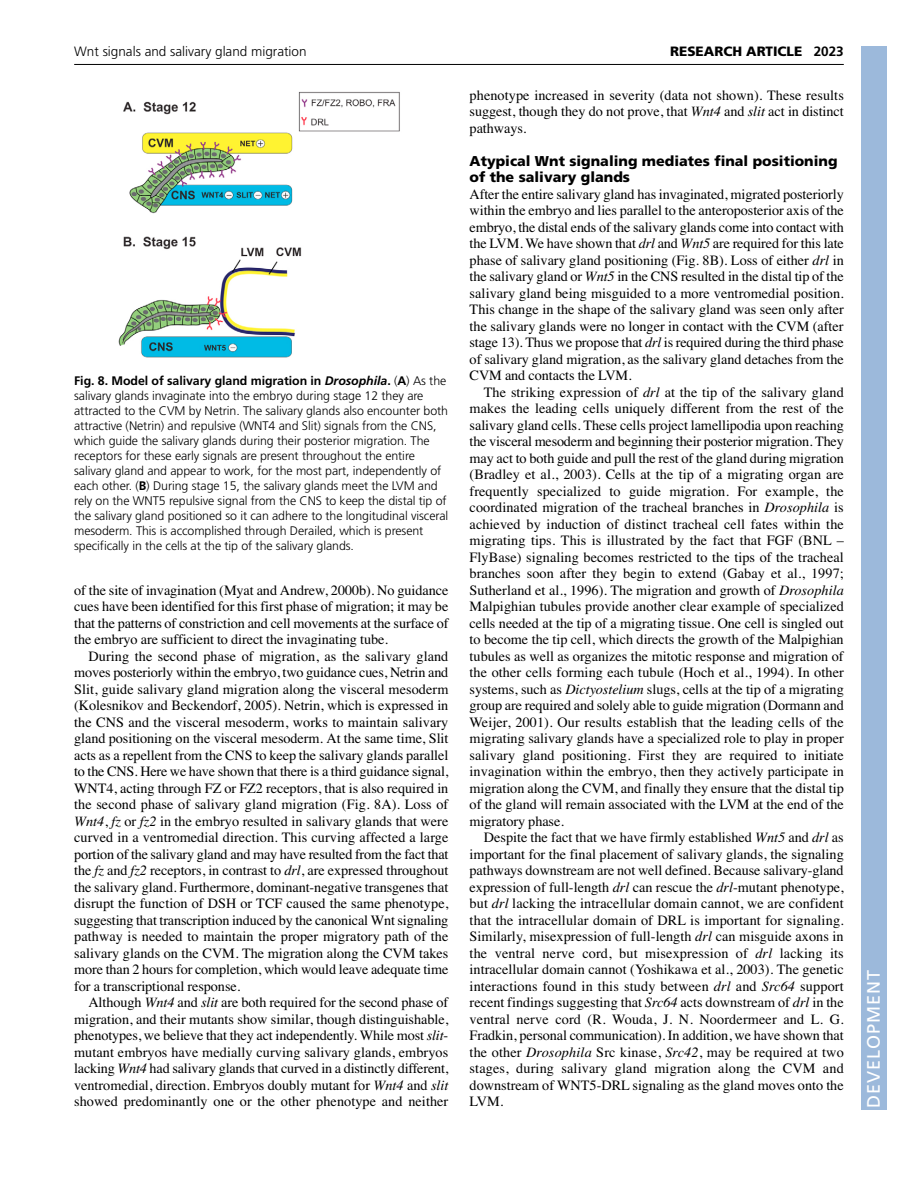
<style>
.page{position:relative;width:918px;height:1188px;background:#fff}
.page>*{position:absolute;margin:0;border:0;box-sizing:border-box;transform-origin:0 0}
.t1{font:18px "Frutiger LT Std";letter-spacing:.055em;color:#fff}
.t2{font:14.25px/16.5px "Times";letter-spacing:-.005em;color:#000;text-align:justify}
.t3{font:900 14.25px/16.5px "Frutiger LT Std";color:#000}
.t4{font:300 13.5px "Frutiger LT Std";color:#000}
.t5{font:900 13.5px "Frutiger LT Std";color:#000}
.t6{font:300 12.3px/15px "Frutiger LT Std";letter-spacing:-.005em;color:#000}
.s1{font-weight:700}
.s2{font-weight:700;font-style:italic}
.s3{font-style:italic}
</style>
<div class="page">
<div style="left:861px;top:46px;width:25px;height:1064px;background:#9cb9db"></div>
<hr style="left:74px;top:64px;width:770px;height:1px;background:#000">
<img style="left:118px;top:91px;width:282px;height:267px">
<p class="t4" style="left:74px;top:46px;width:234px">Wnt signals and salivary gland migration</p>
<p class="t5" style="left:670px;top:46px;width:175px">RESEARCH ARTICLE <span class="s1">2023</span></p>
<p class="t6" style="left:74px;top:374px;width:376px"><span class="s1">Fig. 8. Model of salivary gland migration in</span> <span class="s2">Drosophila</span><span class="s1">.</span> (<span class="s1">A</span>) As the salivary glands invaginate into the embryo during stage 12 they are attracted to the CVM by Netrin. The salivary glands also encounter both attractive (Netrin) and repulsive (WNT4 and Slit) signals from the CNS, which guide the salivary glands during their posterior migration. The receptors for these early signals are present throughout the entire salivary gland and appear to work, for the most part, independently of each other. (<span class="s1">B</span>) During stage 15, the salivary glands meet the LVM and rely on the WNT5 repulsive signal from the CNS to keep the distal tip of the salivary gland positioned so it can adhere to the longitudinal visceral mesoderm. This is accomplished through Derailed, which is present specifically in the cells at the tip of the salivary glands.</p>
<p class="t2" style="left:74px;top:583px;width:376px">of the site of invagination (Myat and Andrew, 2000b). No guidance cues have been identified for this first phase of migration; it may be that the patterns of constriction and cell movements at the surface of the embryo are sufficient to direct the invaginating tube.</p>
<p class="t2" style="left:74px;top:649px;width:376px;text-indent:14px">During the second phase of migration, as the salivary gland moves posteriorly within the embryo, two guidance cues, Netrin and Slit, guide salivary gland migration along the visceral mesoderm (Kolesnikov and Beckendorf, 2005). Netrin, which is expressed in the CNS and the visceral mesoderm, works to maintain salivary gland positioning on the visceral mesoderm. At the same time, Slit acts as a repellent from the CNS to keep the salivary glands parallel to the CNS. Here we have shown that there is a third guidance signal, WNT4, acting through FZ or FZ2 receptors, that is also required in the second phase of salivary gland migration (Fig. 8A). Loss of <span class="s3">Wnt4</span>, <span class="s3">fz</span> or <span class="s3">fz2</span> in the embryo resulted in salivary glands that were curved in a ventromedial direction. This curving affected a large portion of the salivary gland and may have resulted from the fact that the <span class="s3">fz</span> and <span class="s3">fz2</span> receptors, in contrast to <span class="s3">drl</span>, are expressed throughout the salivary gland. Furthermore, dominant-negative transgenes that disrupt the function of DSH or TCF caused the same phenotype, suggesting that transcription induced by the canonical Wnt signaling pathway is needed to maintain the proper migratory path of the salivary glands on the CVM. The migration along the CVM takes more than 2 hours for completion, which would leave adequate time for a transcriptional response.</p>
<p class="t2" style="left:74px;top:996px;width:376px;text-indent:14px">Although <span class="s3">Wnt4</span> and <span class="s3">slit</span> are both required for the second phase of migration, and their mutants show similar, though distinguishable, phenotypes, we believe that they act independently. While most <span class="s3">slit&shy;</span>mutant embryos have medially curving salivary glands, embryos lacking <span class="s3">Wnt4</span> had salivary glands that curved in a distinctly different, ventromedial, direction. Embryos doubly mutant for <span class="s3">Wnt4</span> and <span class="s3">slit </span>showed predominantly one or the other phenotype and neither</p>
<p class="t2" style="left:470px;top:88px;width:376px">phenotype increased in severity (data not shown). These results suggest, though they do not prove, that <span class="s3">Wnt4</span> and <span class="s3">slit</span> act in distinct pathways.</p>
<p class="t3" style="left:470px;top:154px;width:369px">Atypical Wnt signaling mediates final positioning of the salivary glands</p>
<p class="t2" style="left:470px;top:187px;width:376px">After the entire salivary gland has invaginated, migrated posteriorly within the embryo and lies parallel to the anteroposterior axis of the embryo, the distal ends of the salivary glands come into contact with the LVM. We have shown that <span class="s3">drl</span> and <span class="s3">Wnt5</span> are required for this late phase of salivary gland positioning (Fig. 8B). Loss of either <span class="s3">drl</span> in the salivary gland or <span class="s3">Wnt5</span> in the CNS resulted in the distal tip of the salivary gland being misguided to a more ventromedial position.<br>This change in the shape of the salivary gland was seen only after the salivary glands were no longer in contact with the CVM (after stage 13). Thus we propose that <span class="s3">drl</span> is required during the third phase of salivary gland migration, as the salivary gland detaches from the CVM and contacts the LVM.</p>
<p class="t2" style="left:470px;top:385px;width:376px;text-indent:14px">The striking expression of <span class="s3">drl</span> at the tip of the salivary gland makes the leading cells uniquely different from the rest of the salivary gland cells. These cells project lamellipodia upon reaching the visceral mesoderm and beginning their posterior migration. They may act to both guide and pull the rest of the gland during migration (Bradley et al., 2003). Cells at the tip of a migrating organ are frequently specialized to guide migration. For example, the coordinated migration of the tracheal branches in <span class="s3">Drosophila</span> is achieved by induction of distinct tracheal cell fates within the migrating tips. This is illustrated by the fact that FGF (BNL – FlyBase) signaling becomes restricted to the tips of the tracheal branches soon after they begin to extend (Gabay et al., 1997; Sutherland et al., 1996). The migration and growth of <span class="s3">Drosophila </span>Malpighian tubules provide another clear example of specialized cells needed at the tip of a migrating tissue. One cell is singled out to become the tip cell, which directs the growth of the Malpighian tubules as well as organizes the mitotic response and migration of the other cells forming each tubule (Hoch et al., 1994). In other systems, such as <span class="s3">Dictyostelium</span> slugs, cells at the tip of a migrating group are required and solely able to guide migration (Dormann and Weijer, 2001). Our results establish that the leading cells of the migrating salivary glands have a specialized role to play in proper salivary gland positioning. First they are required to initiate invagination within the embryo, then they actively participate in migration along the CVM, and finally they ensure that the distal tip of the gland will remain associated with the LVM at the end of the migratory phase.</p>
<p class="t2" style="left:470px;top:831px;width:376px;text-indent:14px">Despite the fact that we have firmly established <span class="s3">Wnt5</span> and <span class="s3">drl</span> as important for the final placement of salivary glands, the signaling pathways downstream are not well defined. Because salivary-gland expression of full-length <span class="s3">drl</span> can rescue the <span class="s3">drl</span>-mutant phenotype, but <span class="s3">drl</span> lacking the intracellular domain cannot, we are confident that the intracellular domain of DRL is important for signaling.<br>Similarly, misexpression of full-length <span class="s3">drl</span> can misguide axons in the ventral nerve cord, but misexpression of <span class="s3">drl</span> lacking its intracellular domain cannot (Yoshikawa et al., 2003). The genetic interactions found in this study between <span class="s3">drl</span> and <span class="s3">Src64</span> support recent findings suggesting that <span class="s3">Src64</span> acts downstream of <span class="s3">drl</span> in the ventral nerve cord (R. Wouda, J. N. Noordermeer and L. G.<br>Fradkin, personal communication). In addition, we have shown that the other <span class="s3">Drosophila</span> Src kinase, <span class="s3">Src42</span>, may be required at two stages, during salivary gland migration along the CVM and downstream of WNT5-DRL signaling as the gland moves onto the LVM.</p>
<p class="t1" style="left:863px;top:1108px;width:140px;rotate:-90deg">DEVELOPMENT</p>
</div>
